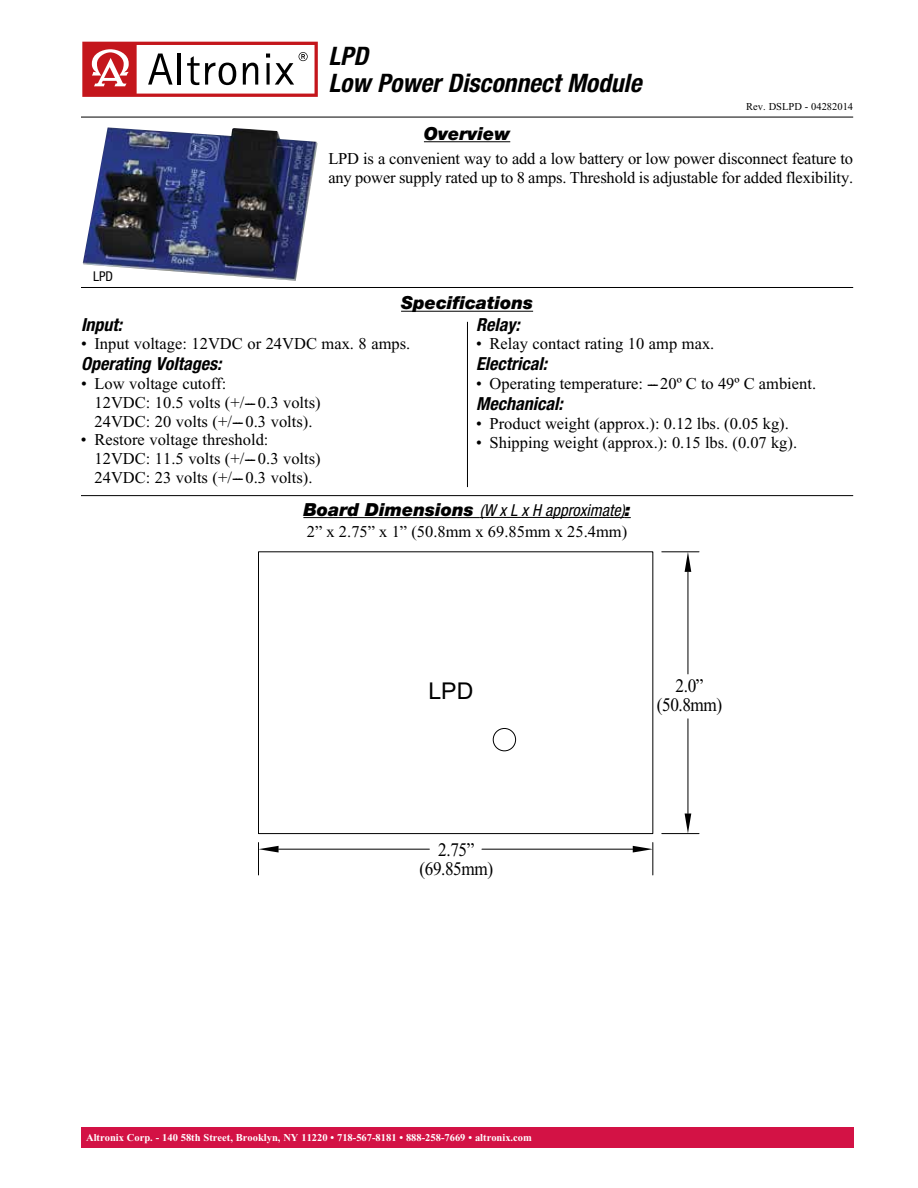
<style>
.page{position:relative;width:918px;height:1188px;background:#fff}
.page>*{position:absolute;margin:0;border:0;box-sizing:border-box;transform-origin:0 0}
.t1{font:italic 700 condensed 25.5px/27px "Helvetica Neue";color:#000}
.t2{font:23.1px "Arial";color:#000}
.t3{font:19.2px/19.2px "Times New Roman";letter-spacing:-.025em;color:#000;text-align:center;scale:.9 1}
.t4{font:italic 700 condensed 18px "Helvetica Neue";color:#000}
.t5{font:italic 900 18px "Helvetica Neue";color:#000}
.t6{font:16.5px/18.8px "Times New Roman";color:#000}
.t7{font:italic condensed 16.5px "Helvetica Neue";color:#000}
.t8{font:condensed 13.5px "Helvetica Neue";color:#000}
.t9{font:700 10.5px "Times New Roman";color:#fff}
.t10{font:10.5px "Times New Roman";color:#000}
.s1{font-weight:900;font-stretch:normal;font-size:18px}
</style>
<div class="page">
<svg style="left:82px;top:42px;width:236px;height:55px"></svg>
<hr style="left:424px;top:141px;width:86px;height:1px;background:#000">
<hr style="left:81px;top:117px;width:772px;height:1px;background:#000">
<hr style="left:401px;top:311px;width:132px;height:1px;background:#000">
<hr style="left:81px;top:287px;width:772px;height:1px;background:#000">
<hr style="left:81px;top:495px;width:772px;height:1px;background:#000">
<svg style="left:258px;top:551px;width:396px;height:325px"></svg>
<svg style="left:258px;top:846px;width:21px;height:7px"></svg>
<svg style="left:633px;top:846px;width:20px;height:7px"></svg>
<hr style="left:662px;top:551px;width:37px;height:1px;background:#000">
<hr style="left:662px;top:833px;width:37px;height:1px;background:#000">
<hr style="left:688px;top:572px;width:1px;height:102px;background:#000">
<hr style="left:688px;top:719px;width:1px;height:95px;background:#000">
<svg style="left:685px;top:552px;width:6px;height:20px"></svg>
<svg style="left:685px;top:814px;width:6px;height:20px"></svg>
<hr style="left:303px;top:517px;width:177px;height:1px;background:#000">
<hr style="left:480px;top:517px;width:145px;height:1px;background:#000">
<div style="left:81px;top:1127px;width:773px;height:21px;background:#d31245"></div>
<hr style="left:467px;top:322px;width:1px;height:165px;background:#000">
<img style="left:83px;top:127px;width:235px;height:154px">
<h1 class="t1" style="left:328px;top:43px;width:315px">LPD<br>Low Power Disconnect Module</h1>
<p class="t5" style="left:424px;top:122px;width:88px">Overview</p>
<p class="t10" style="left:746px;top:101px;width:108px">Rev. DSLPD - 04282014</p>
<p class="t8" style="left:93px;top:268px;width:21px">LPD</p>
<p class="t6" style="left:328px;top:149px;width:526px">LPD is a convenient way to add a low battery or low power disconnect feature to any power supply rated up to 8 amps. Threshold is adjustable for added flexibility.</p>
<p class="t5" style="left:401px;top:292px;width:134px">Specifications</p>
<p class="t4" style="left:81px;top:313px;width:43px">Input:</p>
<p class="t6" style="left:81px;top:335px;width:331px">• Input voltage: 12VDC or 24VDC max. 8 amps.</p>
<p class="t4" style="left:81px;top:353px;width:142px">Operating Voltages:</p>
<p class="t6" style="left:95px;top:374px;width:228px;text-indent:-14px">• Low voltage cutoff:<br>12VDC: 10.5 volts (+/---0.3 volts)<br>24VDC: 20 volts (+/--- 0.3 volts).</p>
<p class="t6" style="left:95px;top:431px;width:228px;text-indent:-14px">• Restore voltage threshold:<br>12VDC: 11.5 volts (+/---0.3 volts)<br>24VDC: 23 volts (+/--- 0.3 volts).</p>
<p class="t4" style="left:476px;top:313px;width:45px">Relay:</p>
<p class="t6" style="left:476px;top:335px;width:240px">• Relay contact rating 10 amp max.</p>
<p class="t4" style="left:476px;top:353px;width:72px">Electrical:</p>
<p class="t6" style="left:476px;top:374px;width:342px">• Operating temperature: ---20º C to 49º C ambient.</p>
<p class="t4" style="left:476px;top:393px;width:88px">Mechanical:</p>
<p class="t6" style="left:476px;top:414px;width:314px">• Product weight (approx.): 0.12 lbs. (0.05 kg).</p>
<p class="t6" style="left:476px;top:433px;width:323px">• Shipping weight (approx.): 0.15 lbs. (0.07 kg).</p>
<p class="t7" style="left:303px;top:500px;width:329px"><span class="s1">Board Dimensions</span> (W x L x H approximate)<span class="s1">:</span></p>
<p class="t6" style="left:307px;top:522px;width:322px">2” x 2.75” x 1” (50.8mm x 69.85mm x 25.4mm)</p>
<h2 class="t2" style="left:428px;top:676px;width:46px">LPD</h2>
<p class="t3" style="left:420px;top:840px;width:83px">2.75” (69.85mm)</p>
<p class="t3" style="left:657px;top:676px;width:74px">2.0” (50.8mm)</p>
<p class="t9" style="left:86px;top:1132px;width:447px">Altronix Corp. - 140 58th Street, Brooklyn, NY 11220 • 718-567-8181 • 888-258-7669 • altronix.com</p>
</div>
